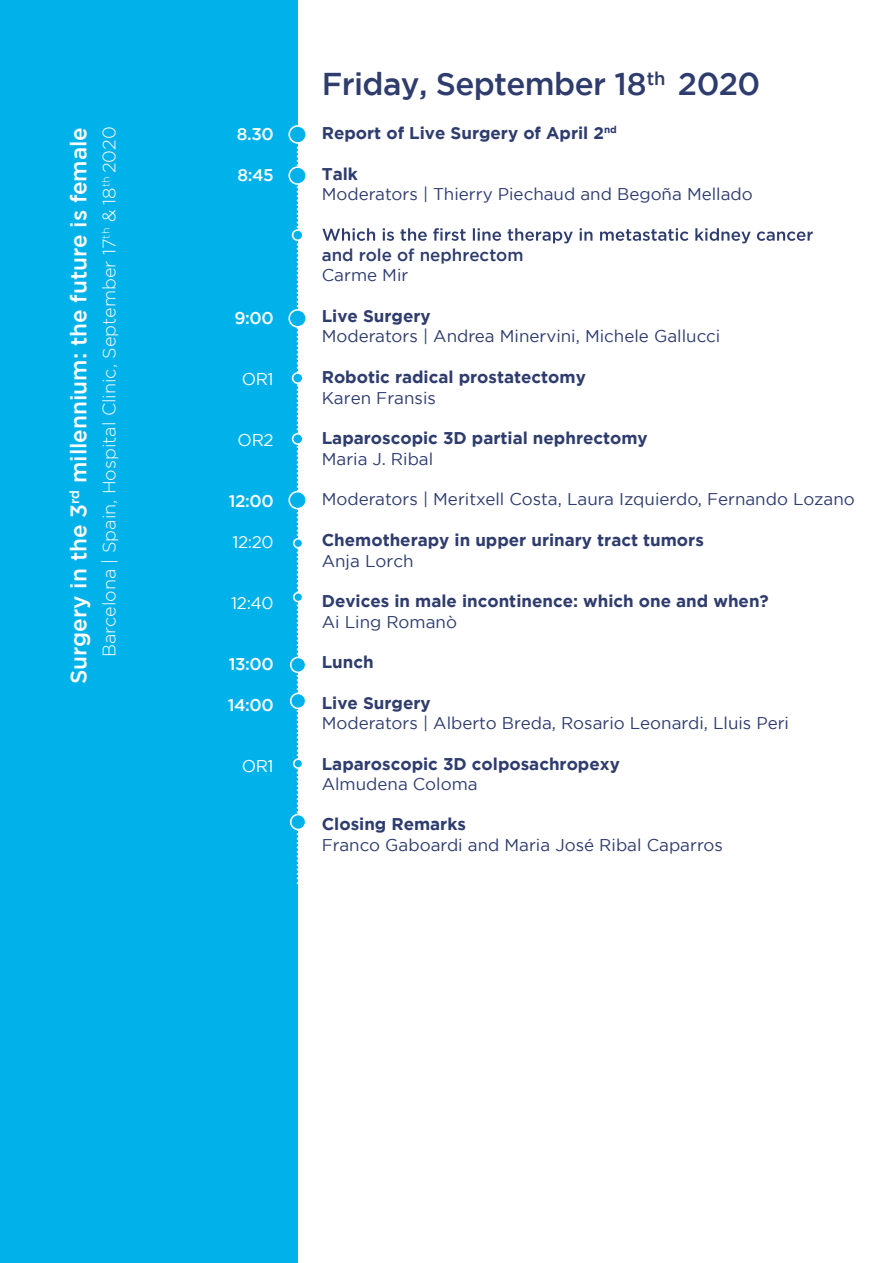
<style>
.page{position:relative;width:893px;height:1263px;background:#fff}
.page>*{position:absolute;margin:0;border:0;box-sizing:border-box;transform-origin:0 0}
.t1{font:500 31.5px "Gotham";letter-spacing:-.02em;color:#2e3c6e}
.t2{font:500 22.5px "Gotham";color:#fff}
.t3{font:300 18px "Gotham";color:#fff}
.t4{font:16.95px "Gotham";color:#2e3c6e}
.t5{font:700 16.95px "Gotham";color:#2e3c6e}
.t6{font:500 16.95px "Gotham";letter-spacing:-.025em;color:#fff}
.t7{font:500 16.95px "Gotham";color:#2e3c6e}
.t8{font:16.95px "Gotham";letter-spacing:-.025em;color:#fff}
.s1{font-style:inherit}
</style>
<div class="page">
<div style="left:0;top:0;width:297px;height:1263px;background:#00b2e9"></div>
<svg style="left:322px;top:228px;width:491px;height:15px"></svg>
<svg style="left:297px;top:148px;width:1px;height:735px"></svg>
<div style="left:289px;top:126px;width:17px;height:17px;background:#00b2e9;border-radius:50%"></div>
<div style="left:288px;top:125px;width:19px;height:19px;border:2px solid #fff;border-radius:50%"></div>
<div style="left:289px;top:167px;width:17px;height:17px;background:#00b2e9;border-radius:50%"></div>
<div style="left:288px;top:166px;width:19px;height:19px;border:2px solid #fff;border-radius:50%"></div>
<div style="left:293px;top:230px;width:10px;height:10px;background:#00b2e9;border-radius:50%"></div>
<div style="left:292px;top:229px;width:12px;height:12px;border:2px solid #fff;border-radius:50%"></div>
<div style="left:293px;top:373px;width:10px;height:10px;background:#00b2e9;border-radius:50%"></div>
<div style="left:292px;top:372px;width:12px;height:12px;border:2px solid #fff;border-radius:50%"></div>
<div style="left:289px;top:492px;width:17px;height:17px;background:#00b2e9;border-radius:50%"></div>
<div style="left:288px;top:491px;width:19px;height:18px;border:2px solid #fff;border-radius:50%"></div>
<div style="left:291px;top:693px;width:15px;height:15px;background:#00b2e9;border-radius:50%"></div>
<div style="left:290px;top:693px;width:16px;height:16px;border:2px solid #fff;border-radius:50%"></div>
<div style="left:293px;top:434px;width:10px;height:10px;background:#00b2e9;border-radius:50%"></div>
<div style="left:292px;top:433px;width:12px;height:12px;border:2px solid #fff;border-radius:50%"></div>
<div style="left:291px;top:657px;width:15px;height:15px;background:#00b2e9;border-radius:50%"></div>
<div style="left:290px;top:657px;width:16px;height:16px;border:2px solid #fff;border-radius:50%"></div>
<div style="left:294px;top:539px;width:9px;height:9px;background:#00b2e9;border-radius:50%"></div>
<div style="left:293px;top:538px;width:10px;height:10px;border:2px solid #fff;border-radius:50%"></div>
<div style="left:289px;top:310px;width:17px;height:17px;background:#00b2e9;border-radius:50%"></div>
<div style="left:288px;top:309px;width:19px;height:19px;border:2px solid #fff;border-radius:50%"></div>
<div style="left:294px;top:759px;width:9px;height:9px;background:#00b2e9;border-radius:50%"></div>
<div style="left:293px;top:758px;width:10px;height:11px;border:2px solid #fff;border-radius:50%"></div>
<div style="left:291px;top:814px;width:15px;height:15px;background:#00b2e9;border-radius:50%"></div>
<div style="left:290px;top:814px;width:16px;height:16px;border:2px solid #fff;border-radius:50%"></div>
<div style="left:294px;top:593px;width:9px;height:9px;background:#00b2e9;border-radius:50%"></div>
<div style="left:293px;top:592px;width:10px;height:10px;border:2px solid #fff;border-radius:50%"></div>
<h2 class="t2" style="left:66px;top:684px;width:558px;rotate:-90deg">Surgery in the 3<sup>rd</sup> millennium: the future is female</h2>
<p class="t3" style="left:99px;top:657px;width:532px;rotate:-90deg">Barcelona | Spain, Hospital Clinic, <span class="s1">September 17</span><sup>th</sup> <span class="s1">&amp; 18</span><sup>th</sup> <span class="s1">2020</span></p>
<p class="t3" style="left:99px;top:611px;width:482px;rotate:-90deg">Barcelona | Spain, Hospital Clinic, <span class="s1">September 17</span><sup>th</sup> <span class="s1">&amp; 18</span><sup>th</sup></p>
<p class="t6" style="left:237px;top:125px;width:38px">8.30</p>
<p class="t6" style="left:237px;top:165px;width:38px">8:45</p>
<p class="t6" style="left:234px;top:308px;width:41px">9:00</p>
<p class="t8" style="left:242px;top:369px;width:33px">OR1</p>
<p class="t8" style="left:238px;top:430px;width:38px">OR2</p>
<p class="t6" style="left:229px;top:491px;width:46px">12:00</p>
<p class="t8" style="left:232px;top:532px;width:43px">12:20</p>
<p class="t8" style="left:231px;top:593px;width:44px">12:40</p>
<p class="t6" style="left:229px;top:654px;width:46px">13:00</p>
<p class="t6" style="left:228px;top:695px;width:47px">14:00</p>
<p class="t8" style="left:242px;top:756px;width:33px">OR1</p>
<h1 class="t1" style="left:322px;top:66px;width:440px">Friday, September 18<sup>th</sup> 2020</h1>
<p class="t5" style="left:322px;top:123px;width:297px">Report of Live Surgery of April 2<sup>nd</sup></p>
<p class="t5" style="left:322px;top:164px;width:38px">Talk</p>
<p class="t4" style="left:322px;top:185px;width:432px">Moderators | Thierry Piechaud and Begoña Mellado</p>
<p class="t7" style="left:322px;top:245px;width:203px">and role of nephrectom</p>
<p class="t4" style="left:322px;top:266px;width:88px">Carme Mir</p>
<p class="t5" style="left:322px;top:306px;width:110px">Live Surgery</p>
<p class="t4" style="left:322px;top:327px;width:400px">Moderators | Andrea Minervini, Michele Gallucci</p>
<p class="t5" style="left:322px;top:367px;width:266px">Robotic radical prostatectomy</p>
<p class="t4" style="left:322px;top:388px;width:116px">Karen Fransis</p>
<p class="t5" style="left:322px;top:428px;width:328px">Laparoscopic 3D partial nephrectomy</p>
<p class="t4" style="left:322px;top:449px;width:113px">Maria J. Ribal</p>
<p class="t4" style="left:322px;top:490px;width:534px">Moderators | Meritxell Costa, Laura Izquierdo, Fernando Lozano</p>
<p class="t5" style="left:322px;top:530px;width:384px">Chemotherapy in upper urinary tract tumors</p>
<p class="t4" style="left:322px;top:551px;width:93px">Anja Lorch</p>
<p class="t5" style="left:322px;top:591px;width:448px">Devices in male incontinence: which one and when?</p>
<p class="t4" style="left:322px;top:612px;width:137px">Ai Ling Romanò</p>
<p class="t5" style="left:322px;top:652px;width:53px">Lunch</p>
<p class="t5" style="left:322px;top:693px;width:110px">Live Surgery</p>
<p class="t4" style="left:322px;top:714px;width:469px">Moderators | Alberto Breda, Rosario Leonardi, Lluis Peri</p>
<p class="t5" style="left:322px;top:754px;width:300px">Laparoscopic 3D colposachropexy</p>
<p class="t4" style="left:322px;top:774px;width:157px">Almudena Coloma</p>
<p class="t5" style="left:322px;top:814px;width:146px">Closing Remarks</p>
<p class="t4" style="left:322px;top:835px;width:403px">Franco Gaboardi and Maria José Ribal Caparros</p>
</div>
